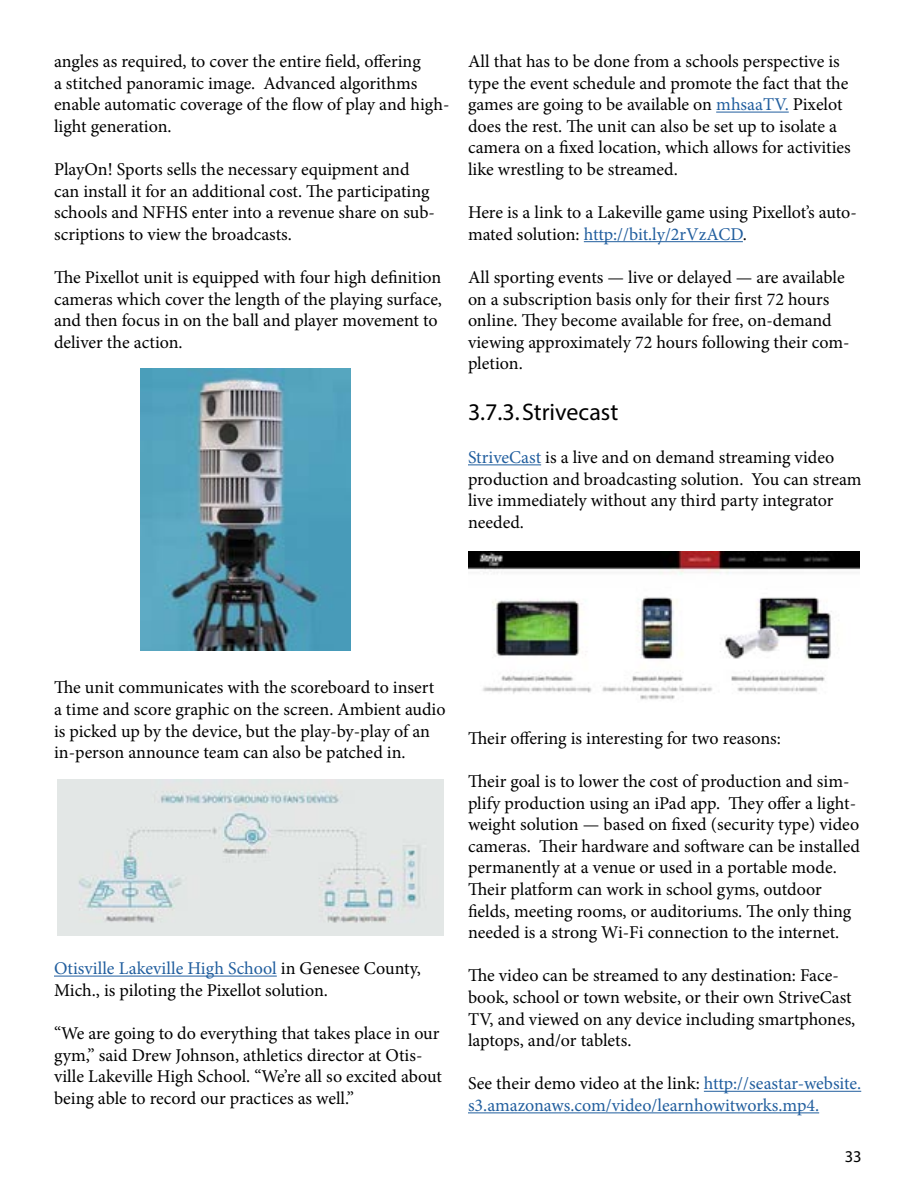
<style>
.page{position:relative;width:918px;height:1188px;background:#fff}
.page>*{position:absolute;margin:0;border:0;box-sizing:border-box;transform-origin:0 0}
.t1{font:24px "Myriad Pro";color:#000}
.t2{font:18px/21.6px "Minion Pro";color:#000}
.t3{font:18px/21.6px "Minion Pro";color:#215e9e}
.t4{font:16.5px "Myriad Pro";color:#000}
.s1{color:#215e9e}
.s2{color:#000}
</style>
<div class="page">
<hr style="left:54px;top:976px;width:223px;height:1px;background:#215e9e">
<hr style="left:716px;top:112px;width:73px;height:1px;background:#215e9e">
<hr style="left:584px;top:241px;width:159px;height:1px;background:#215e9e">
<hr style="left:468px;top:464px;width:73px;height:1px;background:#215e9e">
<hr style="left:704px;top:1091px;width:157px;height:1px;background:#215e9e">
<hr style="left:468px;top:1112px;width:351px;height:1px;background:#215e9e">
<img style="left:57px;top:779px;width:387px;height:156px">
<img style="left:141px;top:369px;width:209px;height:282px">
<img style="left:468px;top:551px;width:392px;height:149px">
<p class="t2" style="left:54px;top:51px;width:397px">angles as required, to cover the entire field, offering<br>a stitched panoramic image. Advanced algorithms enable automatic coverage of the flow of play and high&shy;light generation.</p>
<p class="t2" style="left:54px;top:159px;width:383px">PlayOn! Sports sells the necessary equipment and can install it for an additional cost. The participating schools and NFHS enter into a revenue share on sub&shy;scriptions to view the broadcasts.</p>
<p class="t2" style="left:54px;top:267px;width:390px">The Pixellot unit is equipped with four high definition cameras which cover the length of the playing surface, and then focus in on the ball and player movement to deliver the action.</p>
<p class="t2" style="left:468px;top:51px;width:384px">All that has to be done from a schools perspective is type the event schedule and promote the fact that the games are going to be available on <span class="s1">mhsaaTV.</span> Pixelot does the rest. The unit can also be set up to isolate a camera on a fixed location, which allows for activities like wrestling to be streamed.</p>
<p class="t2" style="left:468px;top:202px;width:390px">Here is a link to a Lakeville game using Pixellot’s auto&shy;mated solution: <span class="s1">http://bit.ly/2rVzACD</span>.</p>
<p class="t2" style="left:468px;top:267px;width:383px">All sporting events — live or delayed — are available on a subscription basis only for their first 72 hours online. They become available for free, on-demand viewing approximately 72 hours following their com&shy;pletion.</p>
<h1 class="t1" style="left:468px;top:397px;width:152px">3.7.3.Strivecast</h1>
<p class="t2" style="left:468px;top:447px;width:395px"><span class="s1">StriveCast</span> is a live and on demand streaming video production and broadcasting solution. You can stream live immediately without any third party integrator needed.</p>
<p class="t2" style="left:54px;top:677px;width:393px">The unit communicates with the scoreboard to insert a time and score graphic on the screen. Ambient audio is picked up by the device, but the play-by-play of an in-person announce team can also be patched in.</p>
<p class="t2" style="left:54px;top:958px;width:368px"><span class="s1">Otisville Lakeville High School</span> in Genesee County,<br>Mich., is piloting the Pixellot solution.</p>
<p class="t2" style="left:54px;top:1023px;width:390px">“We are going to do everything that takes place in our gym,” said Drew Johnson, athletics director at Otis&shy;ville Lakeville High School. “We’re all so excited about being able to record our practices as well.”</p>
<p class="t2" style="left:468px;top:727px;width:314px">Their offering is interesting for two reasons:</p>
<p class="t2" style="left:468px;top:771px;width:393px">Their goal is to lower the cost of production and sim&shy;plify production using an iPad app. They offer a light&shy;weight solution — based on fixed (security type) video cameras. Their hardware and software can be installed permanently at a venue or used in a portable mode.<br>Their platform can work in school gyms, outdoor fields, meeting rooms, or auditoriums. The only thing needed is a strong Wi-Fi connection to the internet.</p>
<p class="t2" style="left:468px;top:965px;width:389px">The video can be streamed to any destination: Face&shy;book, school or town website, or their own StriveCast TV, and viewed on any device including smartphones, laptops, and/or tablets.</p>
<p class="t3" style="left:468px;top:1073px;width:395px"><span class="s2">See their demo video at the link:</span> http://seastar-website. s3.amazonaws.com/video/learnhowitworks.mp4.</p>
<p class="t4" style="left:845px;top:1146px;width:18px">33</p>
</div>
